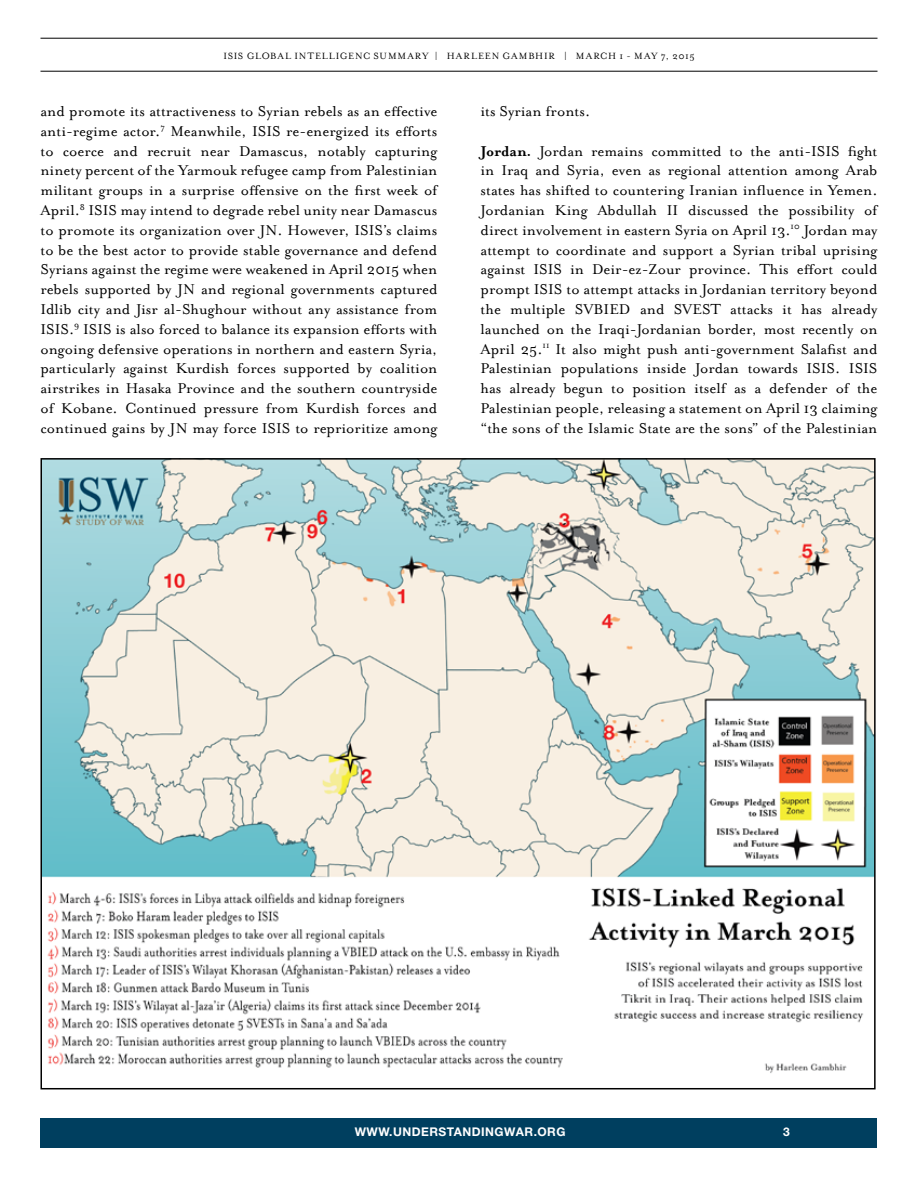
<style>
.page{position:relative;width:918px;height:1188px;background:#fff}
.page>*{position:absolute;margin:0;border:0;box-sizing:border-box;transform-origin:0 0}
.t1{font:16.5px/19.8px "Mrs Eaves Roman";color:#000;text-align:justify}
.t2{font:700 12px "Helvetica Neue";letter-spacing:.04em;color:#fff}
.t3{font:10.5px "Mrs Eaves Roman";letter-spacing:.075em;color:#000}
.s1{font-family:"Mrs Eaves";font-weight:700}
</style>
<div class="page">
<div style="left:40px;top:1118px;width:838px;height:30px;background:#003f5f"></div>
<hr style="left:40px;top:38px;width:838px;height:1px;background:#000">
<hr style="left:40px;top:71px;width:838px;height:1px;background:#000">
<img style="left:43px;top:461px;width:830px;height:612px">
<p class="t3" style="left:223px;top:50px;width:473px">ISIS GLOBAL INTELLIGENC SUMMARY | HARLEEN GAMBHIR | MARCH 1 - MAY 7, 2015</p>
<p class="t1" style="left:40px;top:101px;width:399px">and promote its attractiveness to Syrian rebels as an effective anti-regime actor.<sup>7</sup> Meanwhile, ISIS re-energized its efforts to coerce and recruit near Damascus, notably capturing ninety percent of the Yarmouk refugee camp from Palestinian militant groups in a surprise offensive on the first week of April.<sup>8</sup> ISIS may intend to degrade rebel unity near Damascus to promote its organization over JN. However, ISIS’s claims to be the best actor to provide stable governance and defend Syrians against the regime were weakened in April 2015 when rebels supported by JN and regional governments captured Idlib city and Jisr al-Shughour without any assistance from ISIS.<sup>9</sup> ISIS is also forced to balance its expansion efforts with ongoing defensive operations in northern and eastern Syria, particularly against Kurdish forces supported by coalition airstrikes in Hasaka Province and the southern countryside of Kobane. Continued pressure from Kurdish forces and continued gains by JN may force ISIS to reprioritize among</p>
<p class="t1" style="left:481px;top:101px;width:111px">its Syrian fronts.</p>
<p class="t1" style="left:481px;top:141px;width:399px"><span class="s1">Jordan.</span> Jordan remains committed to the anti-ISIS fight in Iraq and Syria, even as regional attention among Arab states has shifted to countering Iranian influence in Yemen.<br>Jordanian King Abdullah II discussed the possibility of direct involvement in eastern Syria on April 13.<sup>10</sup> Jordan may attempt to coordinate and support a Syrian tribal uprising against ISIS in Deir-ez-Zour province. This effort could prompt ISIS to attempt attacks in Jordanian territory beyond the multiple SVBIED and SVEST attacks it has already launched on the Iraqi-Jordanian border, most recently on April 25.<sup>11</sup> It also might push anti-government Salafist and Palestinian populations inside Jordan towards ISIS. ISIS has already begun to position itself as a defender of the Palestinian people, releasing a statement on April 13 claiming “the sons of the Islamic State are the sons” of the Palestinian</p>
<p class="t2" style="left:355px;top:1124px;width:212px">WWW.UNDERSTANDINGWAR.ORG</p>
<p class="t2" style="left:783px;top:1124px;width:8px">3</p>
</div>
